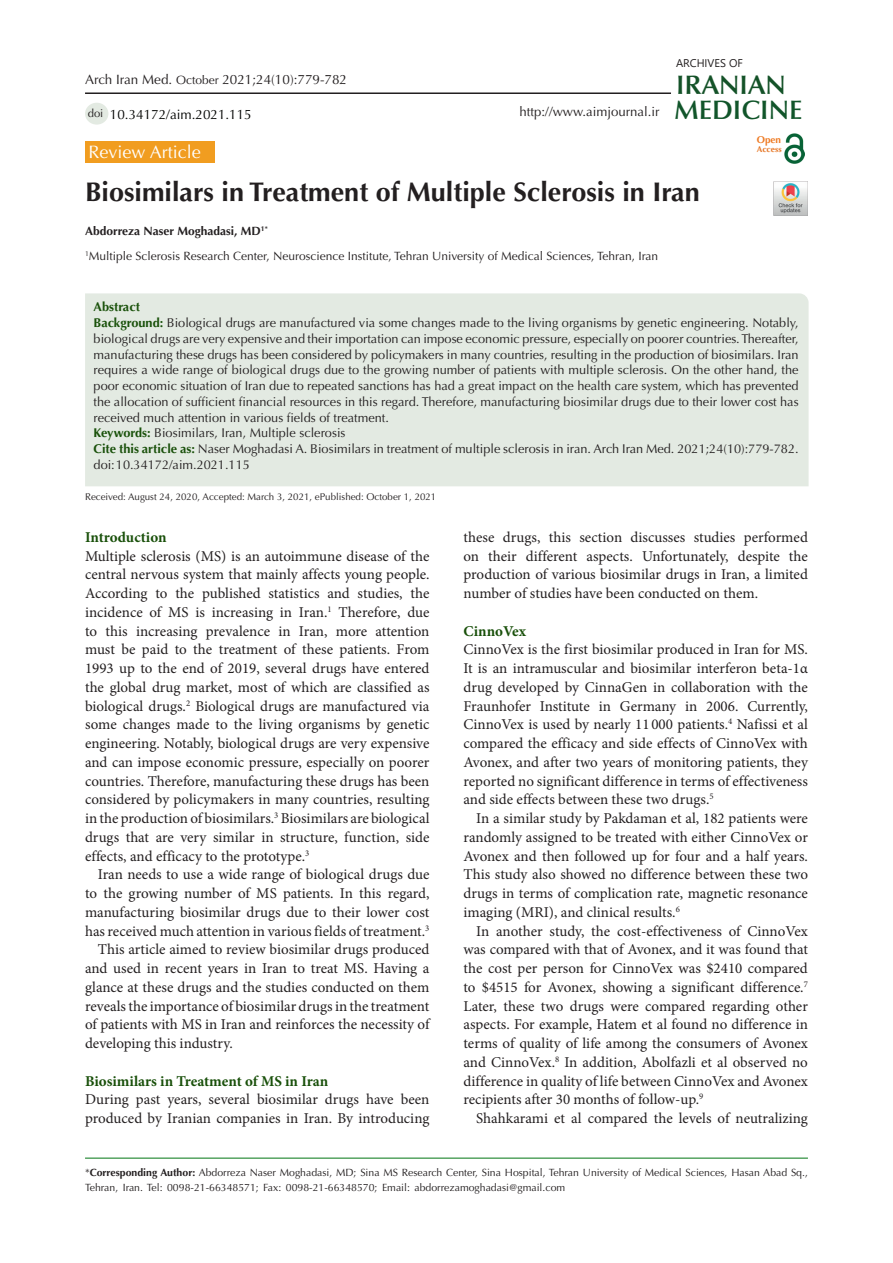
<style>
.page{position:relative;width:893px;height:1263px;background:#fff}
.page>*{position:absolute;margin:0;border:0;box-sizing:border-box;transform-origin:0 0}
.t1{font:700 27px "Optima LT Std";color:#231f20}
.t2{font:600 26.85px "Optima LT Std";color:#11552a}
.t3{font:600 26.85px "Optima LT Std";color:#145228}
.t4{font:18px "Optima LT Std";color:#fff}
.t5{font:15px/18.8px "Minion Pro";color:#231f20;text-align:justify}
.t6{font:700 15px "Minion Pro";color:#19500a}
.t7{font:13.5px "Optima LT Std";color:#231f20}
.t8{font:13.5px "Optima LT Std";color:#040503}
.t9{font:13.2px "Optima LT Std";color:#231f20}
.t10{font:12.75px/15.8px "Optima LT Std";color:#231f20;text-align:justify}
.t11{font:700 12.75px "Optima LT Std";color:#19510a}
.t12{font:12px "Optima LT Std";color:#231f20}
.t13{font:700 12px "Optima LT Std";color:#231f20}
.t14{font:11.25px "Optima LT Std";color:#231f20}
.t15{font:11.1px "Segoe UI";color:#231f20}
.t16{font:10.5px/15px "Optima LT Std";color:#231f20}
.t17{font:700 9.9px "Optima LT Std";color:#ee7a23}
.t18{font:9.75px "Optima LT Std";color:#231f20}
.t19{font:700 8.4px "Optima LT Std";color:#e67625}
.s1{font-size:12px}
.s2{font-weight:700;color:#19510a}
.s3{font-weight:700;color:#19500a}
.s4{font-weight:700}
</style>
<div class="page">
<hr style="left:85px;top:1158px;width:723px;height:1px;background:#007513">
<div style="left:85px;top:141px;width:130px;height:22px;background:#f19d20"></div>
<div style="left:85px;top:293px;width:724px;height:193px;background:#e3eae2"></div>
<div style="left:85px;top:103px;width:23px;height:22px;background:#e3eae2;border-radius:50%"></div>
<hr style="left:85px;top:92px;width:586px;height:2px;background:#231f20">
<img style="left:785px;top:133px;width:19px;height:31px">
<img style="left:774px;top:182px;width:34px;height:34px">
<p class="t7" style="left:85px;top:72px;width:263px">Arch Iran Med. <span class="s1">October</span> 2021;24(10):779-782</p>
<p class="t14" style="left:88px;top:106px;width:17px">doi</p>
<p class="t8" style="left:110px;top:106px;width:143px">10.34172/aim.2021.115</p>
<p class="t9" style="left:520px;top:104px;width:141px">http://www.aimjournal.ir</p>
<p class="t15" style="left:676px;top:52px;width:68px">ARCHIVES OF</p>
<p class="t3" style="left:676px;top:69px;width:111px">IRANIAN</p>
<p class="t2" style="left:674px;top:94px;width:130px">MEDICINE</p>
<p class="t4" style="left:89px;top:141px;width:114px">Review Article</p>
<p class="t1" style="left:85px;top:177px;width:616px">Biosimilars in Treatment of Multiple Sclerosis in Iran</p>
<p class="t13" style="left:85px;top:224px;width:184px">Abdorreza Naser Moghadasi, MD<sup>1*</sup></p>
<p class="t12" style="left:85px;top:249px;width:575px"><sup>1</sup>Multiple Sclerosis Research Center, Neuroscience Institute, Tehran University of Medical Sciences, Tehran, Iran</p>
<p class="t17" style="left:757px;top:134px;width:26px">Open</p>
<p class="t19" style="left:757px;top:144px;width:26px">Access</p>
<p class="t11" style="left:94px;top:299px;width:48px">Abstract</p>
<p class="t10" style="left:94px;top:315px;width:707px"><span class="s2">Background:</span> Biological drugs are manufactured via some changes made to the living organisms by genetic engineering. Notably, biological drugs are very expensive and their importation can impose economic pressure, especially on poorer countries. Thereafter, manufacturing these drugs has been considered by policymakers in many countries, resulting in the production of biosimilars. Iran requires a wide range of biological drugs due to the growing number of patients with multiple sclerosis. On the other hand, the poor economic situation of Iran due to repeated sanctions has had a great impact on the health care system, which has prevented the allocation of sufficient financial resources in this regard. Therefore, manufacturing biosimilar drugs due to their lower cost has received much attention in various fields of treatment.</p>
<p class="t10" style="left:94px;top:425px;width:253px"><span class="s2">Keywords:</span> Biosimilars, Iran, Multiple sclerosis</p>
<p class="t10" style="left:94px;top:441px;width:706px"><span class="s3">Cite this article as:</span> Naser Moghadasi A. Biosimilars in treatment of multiple sclerosis in iran. Arch Iran Med. 2021;24(10):779-782. doi: 10.34172/aim.2021.115</p>
<p class="t18" style="left:85px;top:491px;width:353px">Received: August 24, 2020, Accepted: March 3, 2021, ePublished: October 1, 2021</p>
<p class="t6" style="left:85px;top:526px;width:83px">Introduction</p>
<p class="t5" style="left:85px;top:546px;width:346px">Multiple sclerosis (MS) is an autoimmune disease of the central nervous system that mainly affects young people.<br>According to the published statistics and studies, the incidence of MS is increasing in Iran.<sup>1</sup> Therefore, due to this increasing prevalence in Iran, more attention must be paid to the treatment of these patients. From 1993 up to the end of 2019, several drugs have entered the global drug market, most of which are classified as biological drugs.<sup>2</sup> Biological drugs are manufactured via some changes made to the living organisms by genetic engineering. Notably, biological drugs are very expensive and can impose economic pressure, especially on poorer countries. Therefore, manufacturing these drugs has been considered by policymakers in many countries, resulting in the production of biosimilars.<sup>3</sup> Biosimilars are biological drugs that are very similar in structure, function, side effects, and efficacy to the prototype.<sup>3</sup></p>
<p class="t5" style="left:85px;top:865px;width:346px;text-indent:13px">Iran needs to use a wide range of biological drugs due to the growing number of MS patients. In this regard, manufacturing biosimilar drugs due to their lower cost has received much attention in various fields of treatment.<sup>3</sup></p>
<p class="t5" style="left:85px;top:940px;width:346px;text-indent:13px">This article aimed to review biosimilar drugs produced and used in recent years in Iran to treat MS. Having a glance at these drugs and the studies conducted on them reveals the importance of biosimilar drugs in the treatment of patients with MS in Iran and reinforces the necessity of developing this industry.</p>
<p class="t6" style="left:85px;top:1070px;width:245px">Biosimilars in Treatment of MS in Iran</p>
<p class="t5" style="left:85px;top:1090px;width:346px">During past years, several biosimilar drugs have been produced by Iranian companies in Iran. By introducing</p>
<p class="t5" style="left:463px;top:528px;width:346px">these drugs, this section discusses studies performed on their different aspects. Unfortunately, despite the production of various biosimilar drugs in Iran, a limited number of studies have been conducted on them.</p>
<p class="t6" style="left:463px;top:620px;width:64px">CinnoVex</p>
<p class="t5" style="left:463px;top:640px;width:346px">CinnoVex is the first biosimilar produced in Iran for MS.<br>It is an intramuscular and biosimilar interferon beta-1α drug developed by CinnaGen in collaboration with the Fraunhofer Institute in Germany in 2006. Currently, CinnoVex is used by nearly 11 000 patients.<sup>4</sup> Nafissi et al compared the efficacy and side effects of CinnoVex with Avonex, and after two years of monitoring patients, they reported no significant difference in terms of effectiveness and side effects between these two drugs.<sup>5</sup></p>
<p class="t5" style="left:463px;top:809px;width:346px;text-indent:13px">In a similar study by Pakdaman et al, 182 patients were randomly assigned to be treated with either CinnoVex or Avonex and then followed up for four and a half years.<br>This study also showed no difference between these two drugs in terms of complication rate, magnetic resonance imaging (MRI), and clinical results.<sup>6</sup></p>
<p class="t5" style="left:463px;top:921px;width:346px;text-indent:13px">In another study, the cost-effectiveness of CinnoVex was compared with that of Avonex, and it was found that the cost per person for CinnoVex was $2410 compared to $4515 for Avonex, showing a significant difference.<sup>7<br></sup>Later, these two drugs were compared regarding other aspects. For example, Hatem et al found no difference in terms of quality of life among the consumers of Avonex and CinnoVex.<sup>8</sup> In addition, Abolfazli et al observed no difference in quality of life between CinnoVex and Avonex recipients after 30 months of follow-up.<sup>9</sup></p>
<p class="t5" style="left:476px;top:1109px;width:333px">Shahkarami et al compared the levels of neutralizing</p>
<p class="t16" style="left:85px;top:1165px;width:724px">*<span class="s4">Corresponding Author:</span> Abdorreza Naser Moghadasi, MD; Sina MS Research Center, Sina Hospital, Tehran University of Medical Sciences, Hasan Abad Sq.,<br>Tehran, Iran. Tel: 0098-21-66348571; Fax: 0098-21-66348570; Email: abdorrezamoghadasi@gmail.com</p>
</div>
